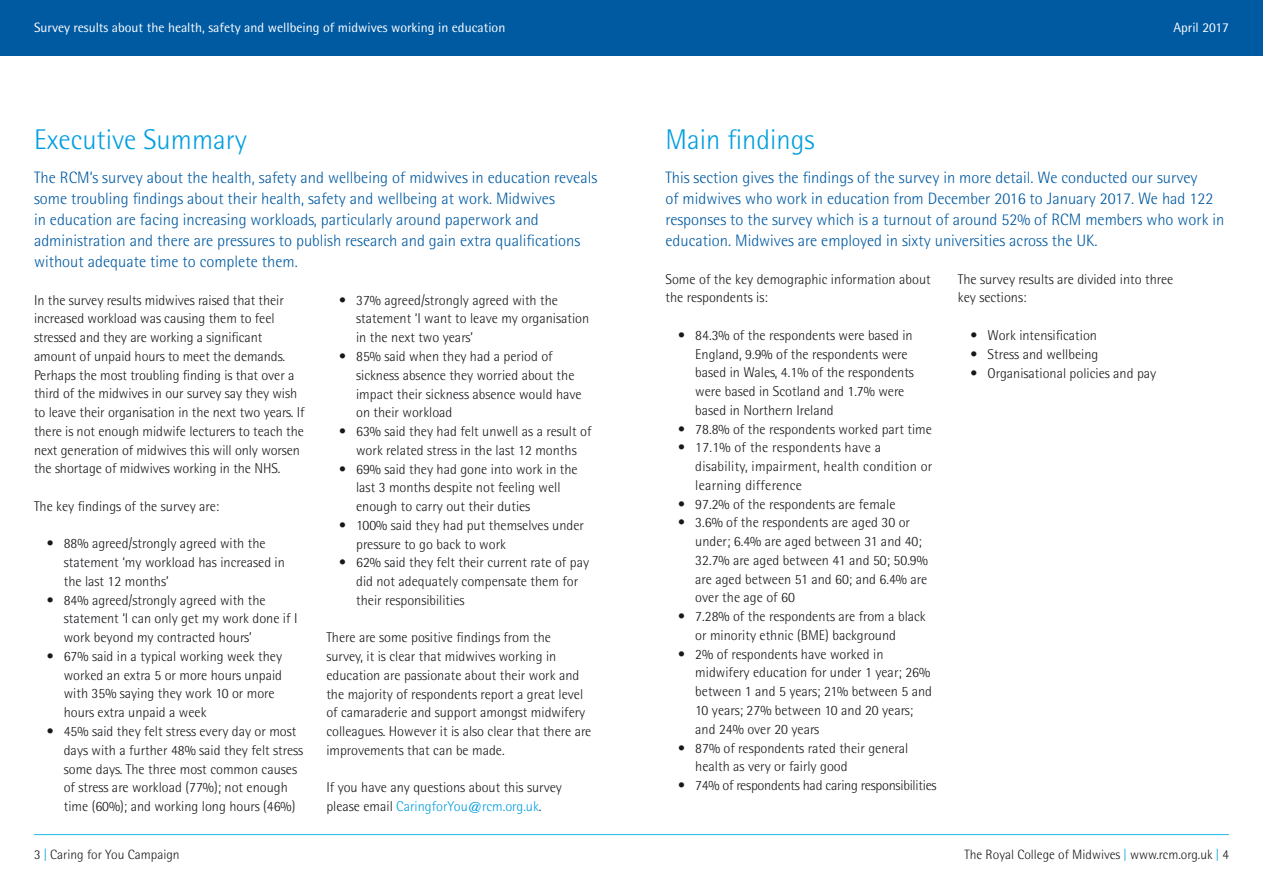
<style>
.page{position:relative;width:1263px;height:893px;background:#fff}
.page>*{position:absolute;margin:0;border:0;box-sizing:border-box;transform-origin:0 0}
.t1{font:300 28.5px "Rotis Semi Sans";color:#009ee0}
.t2{font:300 16.5px/21px "Rotis Semi Sans";color:#005aa2}
.t3{font:300 14.25px/18.8px "Rotis Semi Sans";color:#1a171c}
.t4{font:13.5px "Rotis Semi Sans";color:#fff}
.t5{font:300 13.5px "Rotis Semi Sans";color:#1a171c}
.s1{color:#009ee0}
</style>
<div class="page">
<hr style="left:34px;top:834px;width:1195px;height:1px;background:#1dbbea">
<div style="left:0;top:0;width:1263px;height:56px;background:#005aa2"></div>
<p class="t4" style="left:34px;top:19px;width:473px">Survey results about the health, safety and wellbeing of midwives working in education</p>
<p class="t4" style="left:1173px;top:19px;width:57px">April 2017</p>
<h1 class="t1" style="left:34px;top:123px;width:214px">Executive Summary</h1>
<p class="t2" style="left:34px;top:167px;width:565px">The RCM’s survey about the health, safety and wellbeing of midwives in education reveals some troubling findings about their health, safety and wellbeing at work. Midwives<br>in education are facing increasing workloads, particularly around paperwork and administration and there are pressures to publish research and gain extra qualifications without adequate time to complete them.</p>
<p class="t3" style="left:34px;top:290px;width:272px">In the survey results midwives raised that their increased workload was causing them to feel stressed and they are working a significant amount of unpaid hours to meet the demands.<br>Perhaps the most troubling finding is that over a third of the midwives in our survey say they wish to leave their organisation in the next two years. If there is not enough midwife lecturers to teach the next generation of midwives this will only worsen the shortage of midwives working in the NHS.</p>
<p class="t3" style="left:34px;top:497px;width:187px">The key findings of the survey are:</p>
<p class="t3" style="left:64px;top:534px;width:223px;text-indent:-17px">• 88% agreed/strongly agreed with the statement ‘my workload has increased in the last 12 months’</p>
<p class="t3" style="left:64px;top:590px;width:235px;text-indent:-17px">• 84% agreed/strongly agreed with the statement ‘I can only get my work done if I work beyond my contracted hours’</p>
<p class="t3" style="left:64px;top:647px;width:220px;text-indent:-17px">• 67% said in a typical working week they worked an extra 5 or more hours unpaid with 35% saying they work 10 or more hours extra unpaid a week</p>
<p class="t3" style="left:64px;top:722px;width:241px;text-indent:-17px">• 45% said they felt stress every day or most days with a further 48% said they felt stress some days. The three most common causes of stress are workload (77%); not enough time (60%); and working long hours (46%)</p>
<p class="t3" style="left:356px;top:291px;width:235px;text-indent:-17px">• 37% agreed/strongly agreed with the statement ‘I want to leave my organisation in the next two years’</p>
<p class="t3" style="left:356px;top:347px;width:227px;text-indent:-17px">• 85% said when they had a period of sickness absence they worried about the impact their sickness absence would have on their workload</p>
<p class="t3" style="left:339px;top:422px;width:254px;text-align:center">• 63% said they had felt unwell as a result of work related stress in the last 12 months</p>
<p class="t3" style="left:356px;top:459px;width:223px;text-indent:-17px">• 69% said they had gone into work in the last 3 months despite not feeling well enough to carry out their duties</p>
<p class="t3" style="left:356px;top:516px;width:229px;text-indent:-17px">• 100% said they had put themselves under pressure to go back to work</p>
<p class="t3" style="left:356px;top:553px;width:234px;text-indent:-17px">• 62% said they felt their current rate of pay did not adequately compensate them for their responsibilities</p>
<p class="t3" style="left:326px;top:628px;width:267px">There are some positive findings from the<br>survey, it is clear that midwives working in education are passionate about their work and the majority of respondents report a great level of camaraderie and support amongst midwifery colleagues. However it is also clear that there are improvements that can be made.</p>
<p class="t3" style="left:326px;top:778px;width:237px">If you have any questions about this survey please email <span class="s1">CaringforYou@rcm.org.uk</span>.</p>
<p class="t5" style="left:34px;top:847px;width:147px">3 <span class="s1">|</span> Caring for You Campaign</p>
<h1 class="t1" style="left:665px;top:123px;width:150px">Main findings</h1>
<p class="t2" style="left:665px;top:167px;width:560px">This section gives the findings of the survey in more detail. We conducted our survey<br>of midwives who work in education from December 2016 to January 2017. We had 122 responses to the survey which is a turnout of around 52% of RCM members who work in education. Midwives are employed in sixty universities across the UK.</p>
<p class="t3" style="left:665px;top:269px;width:267px">Some of the key demographic information about the respondents is:</p>
<p class="t3" style="left:695px;top:326px;width:220px;text-indent:-17px">• 84.3% of the respondents were based in England, 9.9% of the respondents were based in Wales, 4.1% of the respondents were based in Scotland and 1.7% were based in Northern Ireland</p>
<p class="t3" style="left:678px;top:419px;width:255px">• 78.8% of the respondents worked part time</p>
<p class="t3" style="left:695px;top:438px;width:239px;text-indent:-17px">• 17.1% of the respondents have a disability, impairment, health condition or learning difference</p>
<p class="t3" style="left:678px;top:494px;width:219px">• 97.2% of the respondents are female</p>
<p class="t3" style="left:695px;top:513px;width:234px;text-indent:-17px">• 3.6% of the respondents are aged 30 or under; 6.4% are aged between 31 and 40; 32.7% are aged between 41 and 50; 50.9% are aged between 51 and 60; and 6.4% are over the age of 60</p>
<p class="t3" style="left:695px;top:607px;width:232px;text-indent:-17px">• 7.28% of the respondents are from a black or minority ethnic (BME) background</p>
<p class="t3" style="left:695px;top:644px;width:238px;text-indent:-17px">• 2% of respondents have worked in midwifery education for under 1 year; 26% between 1 and 5 years; 21% between 5 and 10 years; 27% between 10 and 20 years; and 24% over 20 years</p>
<p class="t3" style="left:695px;top:738px;width:215px;text-indent:-17px">• 87% of respondents rated their general health as very or fairly good</p>
<p class="t3" style="left:678px;top:776px;width:260px">• 74% of respondents had caring responsibilities</p>
<p class="t3" style="left:958px;top:270px;width:217px">The survey results are divided into three key sections:</p>
<p class="t3" style="left:971px;top:326px;width:128px">• Work intensification</p>
<p class="t3" style="left:971px;top:345px;width:129px">• Stress and wellbeing</p>
<p class="t3" style="left:971px;top:363px;width:187px">• Organisational policies and pay</p>
<p class="t5" style="left:964px;top:847px;width:266px">The Royal College of Midwives <span class="s1">|</span> www.rcm.org.uk <span class="s1">|</span> 4</p>
</div>
